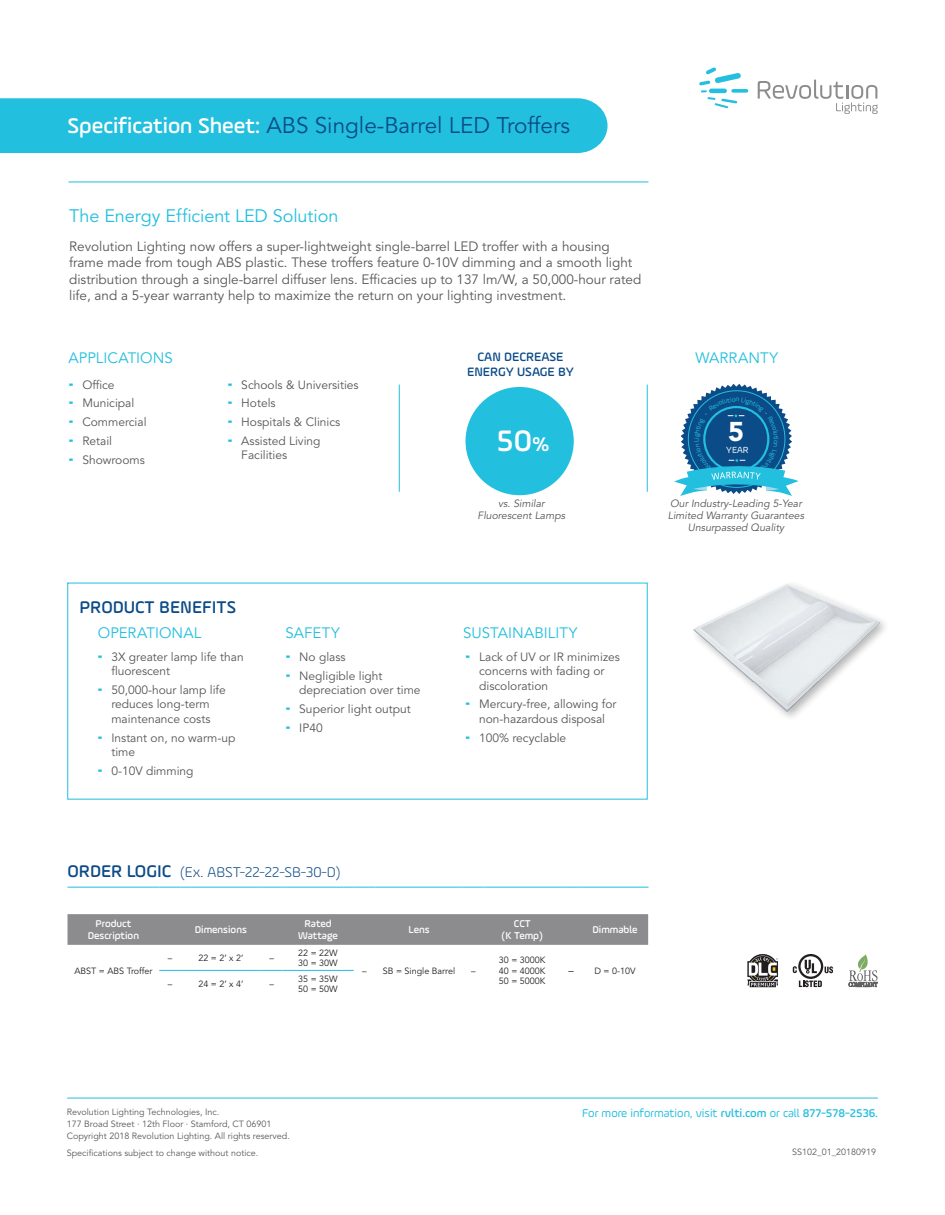
<style>
.page{position:relative;width:945px;height:1215px;background:#fff}
.page>*{position:absolute;margin:0;border:0;box-sizing:border-box;transform-origin:0 0}
.Icon_Values{font:500 31.5px "Ample";color:#fff}
.t1{font:900 27px "Avenir LT Std";color:#fff}
.t2{font:22.5px "Avenir LT Std";color:#0b4b87}
.INTRO_Header{font:18px "Avenir LT Std";letter-spacing:-.005em;color:#22bfde}
.Table_Title{font:500 18px "Ample";color:#0b4b87}
.t3{font:15px "Avenir LT Std";letter-spacing:.005em;color:#22bfde}
.Table_Title-2{font:300 15px "Ample";color:#0b4b87}
.INTRO{font:13.5px/16.2px "Avenir LT Std";color:#555659}
.Icon_Header{font:500 12.9px/15.5px "Ample";color:#0b4b87;text-align:center}
.t4{font:12px/14.4px "Avenir LT Std";color:#555659}
.t5{font:12px "Ample";color:#22bfde}
.t6{font:italic 10.5px/12px "Avenir LT Std";color:#555659;text-align:center}
.Table_Head{font:500 10.5px/12px "Ample";color:#fff;text-align:center}
.Table_Text{font:10.5px "Avenir LT Std";color:#231f20}
.t7{font:9.45px "Ample";color:#fff}
.t8{font:9px/12px "Avenir LT Std";color:#57585a}
.Table_Text-2{font:9px "Avenir LT Std";color:#231f20}
.t9{font:6.9px "Ample";color:#22bfde}
.s1{font-family:"Ample";font-weight:500;color:#fff}
.s2{font-size:21px}
.s3{font-weight:500;font-size:18px}
.s4{font-weight:500}
</style>
<div class="page">
<div style="left:0;top:98px;width:608px;height:55px;background:#22bfde"></div>
<svg style="left:699px;top:68px;width:49px;height:40px"></svg>
<svg style="left:758px;top:80px;width:120px;height:34px"></svg>
<hr style="left:67px;top:1098px;width:811px;height:1px;background:#22bfde">
<hr style="left:69px;top:182px;width:580px;height:1px;background:#22bfde">
<div style="left:68px;top:914px;width:580px;height:31px;background:#8c8b8e"></div>
<svg style="left:159px;top:970px;width:22px;height:1px"></svg>
<hr style="left:181px;top:970px;width:80px;height:1px;background:#22bfde">
<svg style="left:261px;top:970px;width:21px;height:1px"></svg>
<hr style="left:282px;top:970px;width:72px;height:1px;background:#22bfde">
<hr style="left:68px;top:887px;width:91px;height:1px;background:#22bfde">
<svg style="left:159px;top:887px;width:22px;height:1px"></svg>
<hr style="left:181px;top:887px;width:80px;height:1px;background:#22bfde">
<svg style="left:261px;top:887px;width:21px;height:1px"></svg>
<hr style="left:282px;top:887px;width:72px;height:1px;background:#22bfde">
<svg style="left:354px;top:887px;width:21px;height:1px"></svg>
<hr style="left:375px;top:887px;width:88px;height:1px;background:#22bfde">
<svg style="left:463px;top:887px;width:21px;height:1px"></svg>
<hr style="left:484px;top:887px;width:76px;height:1px;background:#22bfde">
<svg style="left:560px;top:887px;width:22px;height:1px"></svg>
<hr style="left:582px;top:887px;width:67px;height:1px;background:#22bfde">
<hr style="left:399px;top:385px;width:1px;height:107px;background:#22bfde">
<hr style="left:647px;top:385px;width:1px;height:107px;background:#22bfde">
<div style="left:466px;top:387px;width:108px;height:108px;background:#22bfde;border-radius:50%"></div>
<img style="left:693px;top:583px;width:191px;height:132px">
<svg style="left:849px;top:954px;width:29px;height:33px"></svg>
<svg style="left:793px;top:954px;width:40px;height:33px"></svg>
<img style="left:747px;top:954px;width:31px;height:34px">
<svg style="left:674px;top:384px;width:124px;height:112px"></svg>
<h3 class="t2" style="left:68px;top:112px;width:504px"><span class="s1">Specification Sheet:</span> ABS Single-Barrel LED Troffers</h3>
<p class="INTRO_Header" style="left:69px;top:205px;width:271px">The Energy Efficient LED Solution</p>
<p class="INTRO" style="left:69px;top:239px;width:574px">Revolution Lighting now offers a super-lightweight single-barrel LED troffer with a housing frame made from tough ABS plastic. These troffers feature 0-10V dimming and a smooth light distribution through a single-barrel diffuser lens. Efficacies up to 137 lm/W, a 50,000-hour rated life, and a 5-year warranty help to maximize the return on your lighting investment.</p>
<p class="Icon_Header" style="left:467px;top:349px;width:108px">CAN DECREASE<br>ENERGY USAGE BY</p>
<h3 class="t3" style="left:69px;top:350px;width:106px">APPLICATIONS</h3>
<h3 class="t3" style="left:695px;top:349px;width:84px">WARRANTY</h3>
<p class="t4" style="left:82px;top:378px;width:34px">Office</p>
<p class="t4" style="left:82px;top:396px;width:54px">Municipal</p>
<p class="t4" style="left:82px;top:415px;width:66px">Commercial</p>
<p class="t4" style="left:82px;top:434px;width:31px">Retail</p>
<p class="t4" style="left:82px;top:453px;width:64px">Showrooms</p>
<p class="t4" style="left:241px;top:378px;width:119px">Schools &amp; Universities</p>
<p class="t4" style="left:241px;top:396px;width:36px">Hotels</p>
<p class="t4" style="left:241px;top:415px;width:101px">Hospitals &amp; Clinics</p>
<p class="t4" style="left:241px;top:434px;width:81px">Assisted Living<br>Facilities</p>
<p class="t7" style="left:726px;top:445px;width:24px">YEAR</p>
<h2 class="t1" style="left:728px;top:415px;width:17px">5</h2>
<p class="Icon_Values" style="left:497px;top:421px;width:54px">50<span class="s2">%</span></p>
<p class="t9" style="left:780px;top:438px;width:3px;rotate:90deg">i</p>
<p class="t6" style="left:478px;top:498px;width:89px">vs. Similar<br>Fluorescent Lamps</p>
<p class="Table_Title" style="left:80px;top:596px;width:158px">PRODUCT BENEFITS</p>
<p class="t4" style="left:111px;top:650px;width:134px">3X greater lamp life than fluorescent</p>
<p class="t4" style="left:111px;top:683px;width:116px">50,000-hour lamp life reduces long-term maintenance costs</p>
<p class="t4" style="left:111px;top:731px;width:126px">Instant on, no warm-up time</p>
<p class="t4" style="left:111px;top:764px;width:84px">0-10V dimming</p>
<h3 class="t3" style="left:98px;top:624px;width:105px">OPERATIONAL</h3>
<h3 class="t3" style="left:285px;top:624px;width:56px">SAFETY</h3>
<h3 class="t3" style="left:463px;top:624px;width:116px">SUSTAINABILITY</h3>
<p class="t4" style="left:479px;top:650px;width:142px">Lack of UV or IR minimizes concerns with fading or discoloration</p>
<p class="t4" style="left:479px;top:697px;width:139px">Mercury-free, allowing for non-hazardous disposal</p>
<p class="t4" style="left:479px;top:731px;width:89px">100% recyclable</p>
<p class="t4" style="left:299px;top:650px;width:48px">No glass</p>
<p class="t4" style="left:299px;top:669px;width:123px">Negligible light depreciation over time</p>
<p class="t4" style="left:299px;top:702px;width:113px">Superior light output</p>
<p class="t4" style="left:299px;top:721px;width:25px">IP40</p>
<p class="t6" style="left:668px;top:498px;width:138px">Our Industry-Leading 5-Year<br>Limited Warranty Guarantees<br>Unsurpassed Quality</p>
<p class="Table_Title-2" style="left:68px;top:863px;width:275px"><span class="s3">ORDER LOGIC</span> (Ex. ABST-22-22-SB-30-D)</p>
<p class="Table_Head" style="left:88px;top:918px;width:53px">Product<br>Description</p>
<p class="Table_Head" style="left:195px;top:924px;width:54px">Dimensions</p>
<p class="Table_Head" style="left:298px;top:918px;width:41px">Rated<br>Wattage</p>
<p class="Table_Head" style="left:408px;top:924px;width:23px">Lens</p>
<p class="Table_Head" style="left:502px;top:918px;width:43px">CCT<br>(K Temp)</p>
<p class="Table_Head" style="left:592px;top:924px;width:47px">Dimmable</p>
<p class="Table_Text-2" style="left:74px;top:966px;width:80px">ABST = ABS Troffer</p>
<p class="Table_Text-2" style="left:298px;top:947px;width:41px">22 = 22W</p>
<p class="Table_Text-2" style="left:298px;top:958px;width:41px">30 = 30W</p>
<p class="Table_Text-2" style="left:168px;top:953px;width:6px">–</p>
<p class="Table_Text-2" style="left:198px;top:953px;width:47px">22 = 2’ x 2’</p>
<p class="Table_Text-2" style="left:269px;top:953px;width:6px">–</p>
<p class="Table_Text-2" style="left:499px;top:955px;width:48px">30 = 3000K</p>
<p class="Table_Text-2" style="left:499px;top:966px;width:48px">40 = 4000K</p>
<p class="Table_Text-2" style="left:499px;top:976px;width:48px">50 = 5000K</p>
<p class="Table_Text-2" style="left:362px;top:966px;width:6px">–</p>
<p class="Table_Text-2" style="left:383px;top:966px;width:74px">SB = Single Barrel</p>
<p class="Table_Text-2" style="left:471px;top:966px;width:6px">–</p>
<p class="Table_Text" style="left:568px;top:965px;width:7px">–</p>
<p class="Table_Text-2" style="left:594px;top:966px;width:43px">D = 0-10V</p>
<p class="Table_Text-2" style="left:298px;top:973px;width:41px">35 = 35W</p>
<p class="Table_Text-2" style="left:298px;top:984px;width:41px">50 = 50W</p>
<p class="Table_Text-2" style="left:168px;top:978px;width:6px">–</p>
<p class="Table_Text-2" style="left:198px;top:978px;width:47px">24 = 2’ x 4’</p>
<p class="Table_Text-2" style="left:269px;top:978px;width:6px">–</p>
<p class="t8" style="left:67px;top:1106px;width:154px">Revolution Lighting Technologies, Inc.</p>
<p class="t5" style="left:582px;top:1106px;width:297px">For more information, visit <span class="s4">rvlti.com</span> or call <span class="s4">877-578-2536.</span></p>
<p class="t8" style="left:67px;top:1118px;width:225px">177 Broad Street · 12th Floor · Stamford, CT 06901<br>Copyright 2018 Revolution Lighting. All rights reserved.</p>
<p class="t8" style="left:67px;top:1147px;width:193px">Specifications subject to change without notice.</p>
<p class="t8" style="left:792px;top:1146px;width:86px">SS102_01_20180919</p>
</div>
